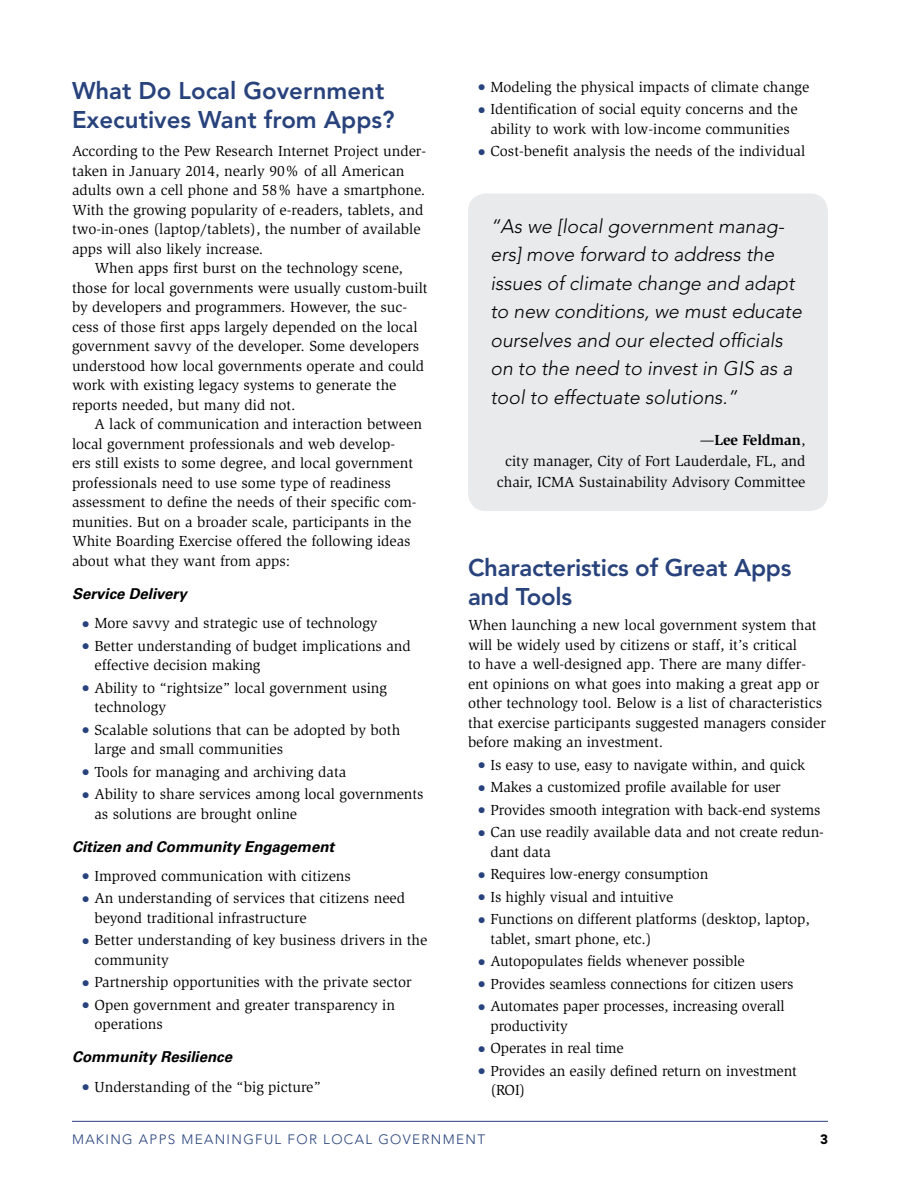
<style>
.page{position:relative;width:918px;height:1188px;background:#fff}
.page>*{position:absolute;margin:0;border:0;box-sizing:border-box;transform-origin:0 0}
.t1{font:800 24px/28.8px "Avenir LT Std";color:#28427c}
.t2{font:italic 300 19.5px/28.5px "Avenir LT Std";color:#000}
.t3{font:15px/19.5px "Slimbach Std";color:#000}
.t4{font:italic 700 15px "Univers LT Std";color:#000}
.t5{font:300 13.5px "Avenir LT Std";letter-spacing:.1em;color:#28427c}
.t6{font:900 13.5px "Avenir LT Std";color:#000}
.s1{color:#28427c}
.s2{font-weight:700}
</style>
<div class="page">
<hr style="left:72px;top:1121px;width:756px;height:1px;background:#28427c">
<div style="left:468px;top:194px;width:360px;height:317px;background:#e9eaeb;border-radius:18px"></div>
<h1 class="t1" style="left:72px;top:76px;width:324px">What Do Local Government<br>Executives Want from Apps?</h1>
<p class="t3" style="left:72px;top:142px;width:356px">According to the Pew Research Internet Project under-</p>
<p class="t3" style="left:72px;top:161px;width:334px">taken in January 2014, nearly 90% of all American</p>
<p class="t3" style="left:72px;top:181px;width:355px">adults own a cell phone and 58% have a smartphone.</p>
<p class="t3" style="left:72px;top:200px;width:353px">With the growing popularity of e-readers, tablets, and</p>
<p class="t3" style="left:72px;top:220px;width:350px">two-in-ones (laptop/tablets), the number of available</p>
<p class="t3" style="left:72px;top:239px;width:193px">apps will also likely increase.</p>
<p class="t3" style="left:94px;top:259px;width:310px">When apps first burst on the technology scene,</p>
<p class="t3" style="left:72px;top:278px;width:357px">those for local governments were usually custom-built</p>
<p class="t3" style="left:72px;top:298px;width:337px">by developers and programmers. However, the suc-</p>
<p class="t3" style="left:72px;top:317px;width:347px">cess of those first apps largely depended on the local</p>
<p class="t3" style="left:72px;top:337px;width:349px">government savvy of the developer. Some developers</p>
<p class="t3" style="left:72px;top:356px;width:354px">understood how local governments operate and could</p>
<p class="t3" style="left:72px;top:376px;width:326px">work with existing legacy systems to generate the</p>
<p class="t3" style="left:72px;top:395px;width:225px">reports needed, but many did not.</p>
<p class="t3" style="left:94px;top:415px;width:329px">A lack of communication and interaction between</p>
<p class="t3" style="left:72px;top:434px;width:325px">local government professionals and web develop-</p>
<p class="t3" style="left:72px;top:454px;width:343px">ers still exists to some degree, and local government</p>
<p class="t3" style="left:72px;top:473px;width:320px">professionals need to use some type of readiness</p>
<p class="t3" style="left:72px;top:493px;width:346px">assessment to define the needs of their specific com-</p>
<p class="t3" style="left:72px;top:512px;width:341px">munities. But on a broader scale, participants in the</p>
<p class="t3" style="left:72px;top:532px;width:340px">White Boarding Exercise offered the following ideas</p>
<p class="t3" style="left:72px;top:551px;width:220px">about what they want from apps:</p>
<p class="t4" style="left:72px;top:585px;width:116px">Service Delivery</p>
<p class="t3" style="left:83px;top:614px;width:297px"><span class="s1">●</span> More savvy and strategic use of technology</p>
<p class="t3" style="left:94px;top:636px;width:318px;text-indent:-12px"><span class="s1">●</span> Better understanding of budget implications and effective decision making</p>
<p class="t3" style="left:94px;top:678px;width:294px;text-indent:-12px"><span class="s1">●</span> Ability to “rightsize” local government using technology</p>
<p class="t3" style="left:94px;top:720px;width:307px;text-indent:-12px"><span class="s1">●</span> Scalable solutions that can be adopted by both large and small communities</p>
<p class="t3" style="left:83px;top:762px;width:265px"><span class="s1">●</span> Tools for managing and archiving data</p>
<p class="t3" style="left:94px;top:785px;width:331px;text-indent:-12px"><span class="s1">●</span> Ability to share services among local governments as solutions are brought online</p>
<p class="t4" style="left:72px;top:838px;width:264px">Citizen and Community Engagement</p>
<p class="t3" style="left:83px;top:866px;width:270px"><span class="s1">●</span> Improved communication with citizens</p>
<p class="t3" style="left:94px;top:889px;width:312px;text-indent:-12px"><span class="s1">●</span> An understanding of services that citizens need beyond traditional infrastructure</p>
<p class="t3" style="left:94px;top:931px;width:334px;text-indent:-12px"><span class="s1">●</span> Better understanding of key business drivers in the community</p>
<p class="t3" style="left:83px;top:973px;width:331px"><span class="s1">●</span> Partnership opportunities with the private sector</p>
<p class="t3" style="left:94px;top:995px;width:302px;text-indent:-12px"><span class="s1">●</span> Open government and greater transparency in operations</p>
<p class="t4" style="left:72px;top:1048px;width:162px">Community Resilience</p>
<p class="t3" style="left:83px;top:1077px;width:240px"><span class="s1">●</span> Understanding of the “big picture”</p>
<p class="t3" style="left:479px;top:77px;width:332px"><span class="s1">●</span> Modeling the physical impacts of climate change</p>
<p class="t3" style="left:479px;top:100px;width:321px;text-align:center"><span class="s1">●</span> Identification of social equity concerns and the ability to work with low-income communities</p>
<p class="t3" style="left:479px;top:142px;width:328px"><span class="s1">●</span> Cost-benefit analysis the needs of the individual</p>
<h2 class="t2" style="left:490px;top:212px;width:313px">“As we [local government manag&shy;ers] move forward to address the issues of climate change and adapt to new conditions, we must educate ourselves and our elected officials on to the need to invest in GIS as a tool to effectuate solutions.”</h2>
<p class="t3" style="left:497px;top:429px;width:310px;line-height:21px;text-align:right">—<span class="s2">Lee Feldman</span>,<br>city manager, City of Fort Lauderdale, FL, and chair, ICMA Sustainability Advisory Committee</p>
<h1 class="t1" style="left:468px;top:553px;width:325px">Characteristics of Great Apps and Tools</h1>
<p class="t3" style="left:468px;top:616px;width:360px">When launching a new local government system that will be widely used by citizens or staff, it’s critical<br>to have a well-designed app. There are many differ&shy;ent opinions on what goes into making a great app or other technology tool. Below is a list of characteristics that exercise participants suggested managers consider before making an investment.</p>
<p class="t3" style="left:479px;top:755px;width:328px"><span class="s1">●</span> Is easy to use, easy to navigate within, and quick</p>
<p class="t3" style="left:479px;top:778px;width:304px"><span class="s1">●</span> Makes a customized profile available for user</p>
<p class="t3" style="left:479px;top:800px;width:344px"><span class="s1">●</span> Provides smooth integration with back-end systems</p>
<p class="t3" style="left:490px;top:823px;width:335px;text-indent:-12px"><span class="s1">●</span> Can use readily available data and not create redun&shy;dant data</p>
<p class="t3" style="left:479px;top:865px;width:231px"><span class="s1">●</span> Requires low-energy consumption</p>
<p class="t3" style="left:479px;top:887px;width:196px"><span class="s1">●</span> Is highly visual and intuitive</p>
<p class="t3" style="left:490px;top:910px;width:321px;text-indent:-12px"><span class="s1">●</span> Functions on different platforms (desktop, laptop, tablet, smart phone, etc.)</p>
<p class="t3" style="left:479px;top:952px;width:268px"><span class="s1">●</span> Autopopulates fields whenever possible</p>
<p class="t3" style="left:479px;top:974px;width:316px"><span class="s1">●</span> Provides seamless connections for citizen users</p>
<p class="t3" style="left:490px;top:997px;width:296px;text-indent:-12px"><span class="s1">●</span> Automates paper processes, increasing overall productivity</p>
<p class="t3" style="left:479px;top:1039px;width:147px"><span class="s1">●</span> Operates in real time</p>
<p class="t3" style="left:490px;top:1061px;width:308px;text-indent:-12px"><span class="s1">●</span> Provides an easily defined return on investment (ROI)</p>
<p class="t5" style="left:72px;top:1132px;width:415px">MAKING APPS MEANINGFUL FOR LOCAL GOVERNMENT</p>
<p class="t6" style="left:820px;top:1131px;width:9px">3</p>
</div>
